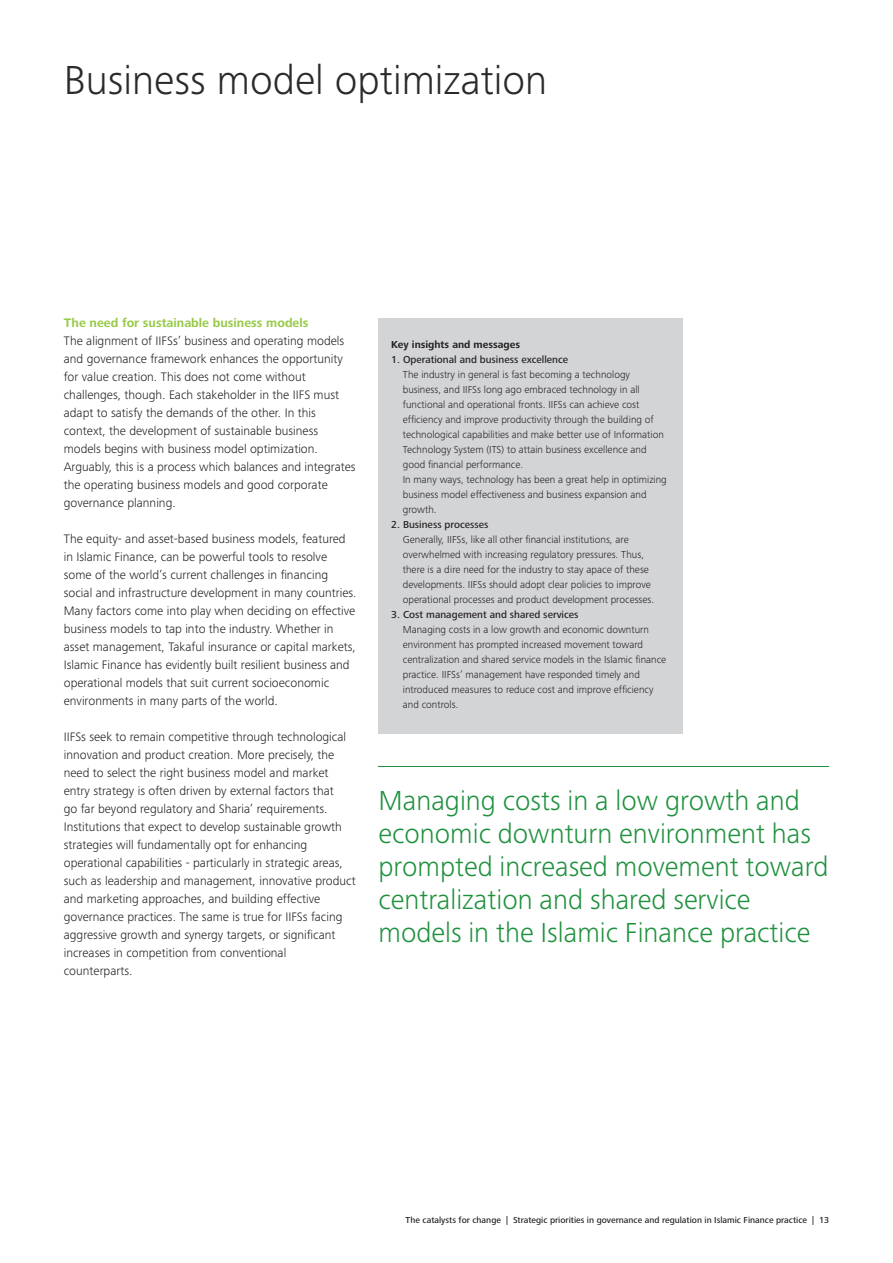
<style>
.page{position:relative;width:893px;height:1263px;background:#fff}
.page>*{position:absolute;margin:0;border:0;box-sizing:border-box;transform-origin:0 0}
.t1{font:300 42px "Frutiger Next Pro";color:#282a2c}
.t2{font:300 28.5px/33px "Frutiger Next Pro";color:#1f913e}
.t3{font:300 12.75px/18px "Frutiger Next Pro";color:#231f20}
.t4{font:700 12.75px "Frutiger Next Pro";color:#97ca49}
.t5{font:300 10.5px/15px "Frutiger Next Pro";color:#231f20}
.t6{font:500 10.5px "Frutiger Next Pro";color:#231f20}
.t7{font:700 10.5px "Frutiger Next Pro";color:#231f20}
.t8{font:500 9px "Frutiger Next Pro";color:#231f20}
</style>
<div class="page">
<div style="left:378px;top:318px;width:304px;height:416px;background:#d3d4d6"></div>
<hr style="left:378px;top:766px;width:451px;height:1px;background:#1f913e">
<h1 class="t1" style="left:64px;top:66px;width:485px">Business model optimization</h1>
<p class="t4" style="left:64px;top:319px;width:246px">The need for sustainable business models</p>
<p class="t3" style="left:64px;top:333px;width:293px">The alignment of IIFSs’ business and operating models and governance framework enhances the opportunity for value creation. This does not come without challenges, though. Each stakeholder in the IIFS must adapt to satisfy the demands of the other. In this context, the development of sustainable business models begins with business model optimization.<br>Arguably, this is a process which balances and integrates the operating business models and good corporate governance planning.</p>
<p class="t3" style="left:64px;top:531px;width:294px">The equity- and asset-based business models, featured in Islamic Finance, can be powerful tools to resolve some of the world’s current challenges in financing social and infrastructure development in many countries.<br>Many factors come into play when deciding on effective business models to tap into the industry. Whether in asset management, Takaful insurance or capital markets, Islamic Finance has evidently built resilient business and operational models that suit current socioeconomic environments in many parts of the world.</p>
<p class="t3" style="left:64px;top:729px;width:293px">IIFSs seek to remain competitive through technological innovation and product creation. More precisely, the need to select the right business model and market entry strategy is often driven by external factors that<br>go far beyond regulatory and Sharia’ requirements.<br>Institutions that expect to develop sustainable growth strategies will fundamentally opt for enhancing operational capabilities - particularly in strategic areas, such as leadership and management, innovative product and marketing approaches, and building effective governance practices. The same is true for IIFSs facing aggressive growth and synergy targets, or significant increases in competition from conventional counterparts.</p>
<p class="t7" style="left:391px;top:341px;width:130px">Key insights and messages</p>
<p class="t6" style="left:391px;top:356px;width:179px">1. Operational and business excellence</p>
<p class="t5" style="left:403px;top:368px;width:266px">The industry in general is fast becoming a technology business, and IIFSs long ago embraced technology in all functional and operational fronts. IIFSs can achieve cost efficiency and improve productivity through the building of technological capabilities and make better use of Information Technology System (ITS) to attain business excellence and good financial performance.<br>In many ways, technology has been a great help in optimizing business model effectiveness and business expansion and growth.</p>
<p class="t6" style="left:391px;top:521px;width:99px">2. Business processes</p>
<p class="t5" style="left:403px;top:533px;width:253px">Generally, IIFSs, like all other financial institutions, are overwhelmed with increasing regulatory pressures. Thus, there is a dire need for the industry to stay apace of these developments. IIFSs should adopt clear policies to improve operational processes and product development processes.</p>
<p class="t6" style="left:391px;top:611px;width:189px">3. Cost management and shared services</p>
<p class="t5" style="left:403px;top:623px;width:265px">Managing costs in a low growth and economic downturn environment has prompted increased movement toward centralization and shared service models in the Islamic finance practice. IIFSs’ management have responded timely and introduced measures to reduce cost and improve efficiency and controls.</p>
<h2 class="t2" style="left:378px;top:787px;width:452px">Managing costs in a low growth and economic downturn environment has prompted increased movement toward centralization and shared service models in the Islamic Finance practice</h2>
<p class="t8" style="left:405px;top:1217px;width:425px">The catalysts for change | Strategic priorities in governance and regulation in Islamic Finance practice | 13</p>
</div>
